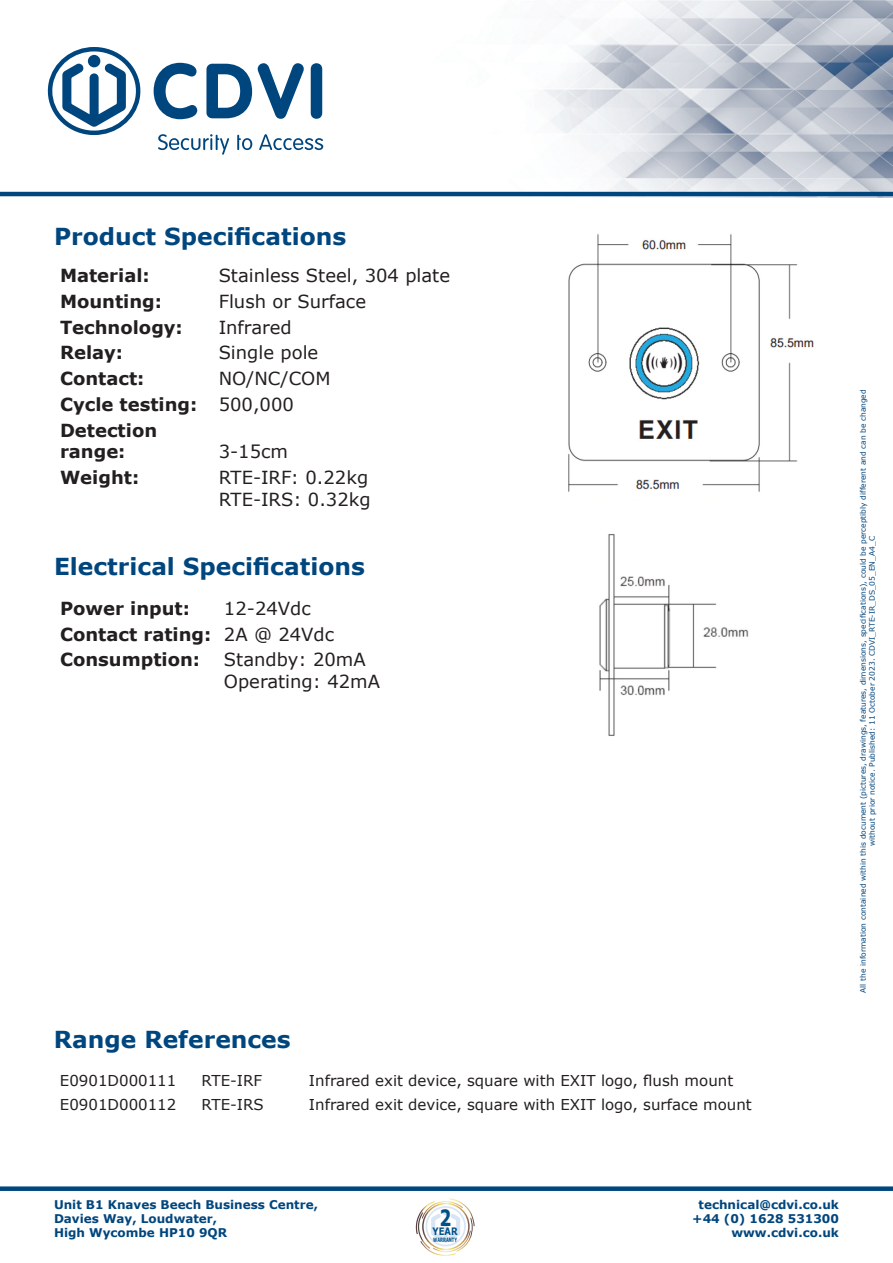
<style>
.page{position:relative;width:893px;height:1263px;background:#fff}
.page>*{position:absolute;margin:0;border:0;box-sizing:border-box;transform-origin:0 0}
.Section_Title{font:700 23.4px "Verdana";color:#00467e}
.t1{font:18px/21.6px "Verdana";color:#231f20}
.t2{font:700 18px/21.6px "Verdana";color:#231f20}
.Range_Table_Content{font:15px "Verdana";color:#231f20}
.t3{font:700 12px/14.4px "Verdana";color:#00467e;text-align:right}
.t4{font:700 10.2px "Verdana";color:#014f85;scale:.82 1}
.t5{font:7.5px/9px "Verdana";color:#00467e;text-align:center}
.t6{font:700 5.85px "Verdana";color:#014f85;scale:.62 1}
</style>
<div class="page">
<svg style="left:416px;top:1198px;width:59px;height:58px"></svg>
<div style="left:0;top:1186px;width:893px;height:5px;background:#00467e"></div>
<img style="left:336px;top:0;width:557px;height:198px">
<hr style="left:0;top:192px;width:893px;height:4px;background:#00467e">
<svg style="left:48px;top:47px;width:93px;height:88px"></svg>
<svg style="left:158px;top:134px;width:71px;height:21px"></svg>
<svg style="left:237px;top:135px;width:15px;height:15px"></svg>
<svg style="left:259px;top:134px;width:64px;height:16px"></svg>
<svg style="left:154px;top:63px;width:43px;height:56px"></svg>
<svg style="left:206px;top:64px;width:46px;height:54px"></svg>
<svg style="left:258px;top:63px;width:46px;height:56px"></svg>
<div style="left:311px;top:63px;width:11px;height:56px;background:#00467e;border-radius:6px"></div>
<img style="left:568px;top:234px;width:246px;height:258px">
<img style="left:599px;top:534px;width:150px;height:202px">
<p class="Section_Title" style="left:54px;top:221px;width:294px">Product Specifications</p>
<p class="t2" style="left:60px;top:265px;width:91px">Material:</p>
<p class="t1" style="left:219px;top:265px;width:233px">Stainless Steel, 304 plate</p>
<p class="t2" style="left:60px;top:291px;width:104px">Mounting:</p>
<p class="t1" style="left:219px;top:291px;width:149px">Flush or Surface</p>
<p class="t2" style="left:60px;top:316px;width:124px">Technology:</p>
<p class="t1" style="left:219px;top:316px;width:75px">Infrared</p>
<p class="t2" style="left:60px;top:342px;width:65px">Relay:</p>
<p class="t1" style="left:219px;top:342px;width:101px">Single pole</p>
<p class="t2" style="left:60px;top:368px;width:86px">Contact:</p>
<p class="t1" style="left:219px;top:368px;width:113px">NO/NC/COM</p>
<p class="t2" style="left:60px;top:394px;width:139px">Cycle testing:</p>
<p class="t1" style="left:219px;top:394px;width:77px">500,000</p>
<p class="t2" style="left:60px;top:419px;width:99px">Detection range:</p>
<p class="t1" style="left:219px;top:441px;width:71px">3-15cm</p>
<p class="t2" style="left:60px;top:467px;width:81px">Weight:</p>
<p class="t1" style="left:219px;top:467px;width:154px">RTE-IRF: 0.22kg<br>RTE-IRS: 0.32kg</p>
<p class="Section_Title" style="left:54px;top:551px;width:312px">Electrical Specifications</p>
<p class="t2" style="left:60px;top:598px;width:132px">Power input:</p>
<p class="t1" style="left:224px;top:598px;width:88px">12-24Vdc</p>
<p class="t2" style="left:60px;top:623px;width:153px">Contact rating:</p>
<p class="t1" style="left:224px;top:623px;width:112px">2A @ 24Vdc</p>
<p class="t2" style="left:60px;top:649px;width:142px">Consumption:</p>
<p class="t1" style="left:224px;top:649px;width:158px">Standby: 20mA<br>Operating: 42mA</p>
<p class="Section_Title" style="left:54px;top:1024px;width:238px">Range References</p>
<p class="Range_Table_Content" style="left:60px;top:1071px;width:118px">E0901D000111</p>
<p class="Range_Table_Content" style="left:202px;top:1071px;width:62px">RTE-IRF</p>
<p class="Range_Table_Content" style="left:309px;top:1071px;width:426px">Infrared exit device, square with EXIT logo, flush mount</p>
<p class="Range_Table_Content" style="left:60px;top:1094px;width:118px">E0901D000112</p>
<p class="Range_Table_Content" style="left:202px;top:1094px;width:64px">RTE-IRS</p>
<p class="Range_Table_Content" style="left:309px;top:1094px;width:444px">Infrared exit device, square with EXIT logo, surface mount</p>
<p class="t5" style="left:859px;top:993px;width:605px;rotate:-90deg">All the information contained within this document (pictures, drawings, features, dimensions, specifications), could be perceptibly different and can be changed without prior notice. Published: 11 October 2023. CDVI_RTE-IR_DS_05_EN_A4_C</p>
<h3 class="t3" style="left:54px;top:1197px;width:266px;text-align:left">Unit B1 Knaves Beech Business Centre,<br>Davies Way, Loudwater,<br>High Wycombe HP10 9QR</h3>
<h3 class="t4" style="left:433px;top:1225px;width:32px">YEAR<sup>2</sup></h3>
<p class="t6" style="left:433px;top:1236px;width:40px">WARRANTY</p>
<h3 class="t3" style="left:692px;top:1197px;width:148px">technical@cdvi.co.uk +44 (0) 1628 531300 www.cdvi.co.uk</h3>
</div>
